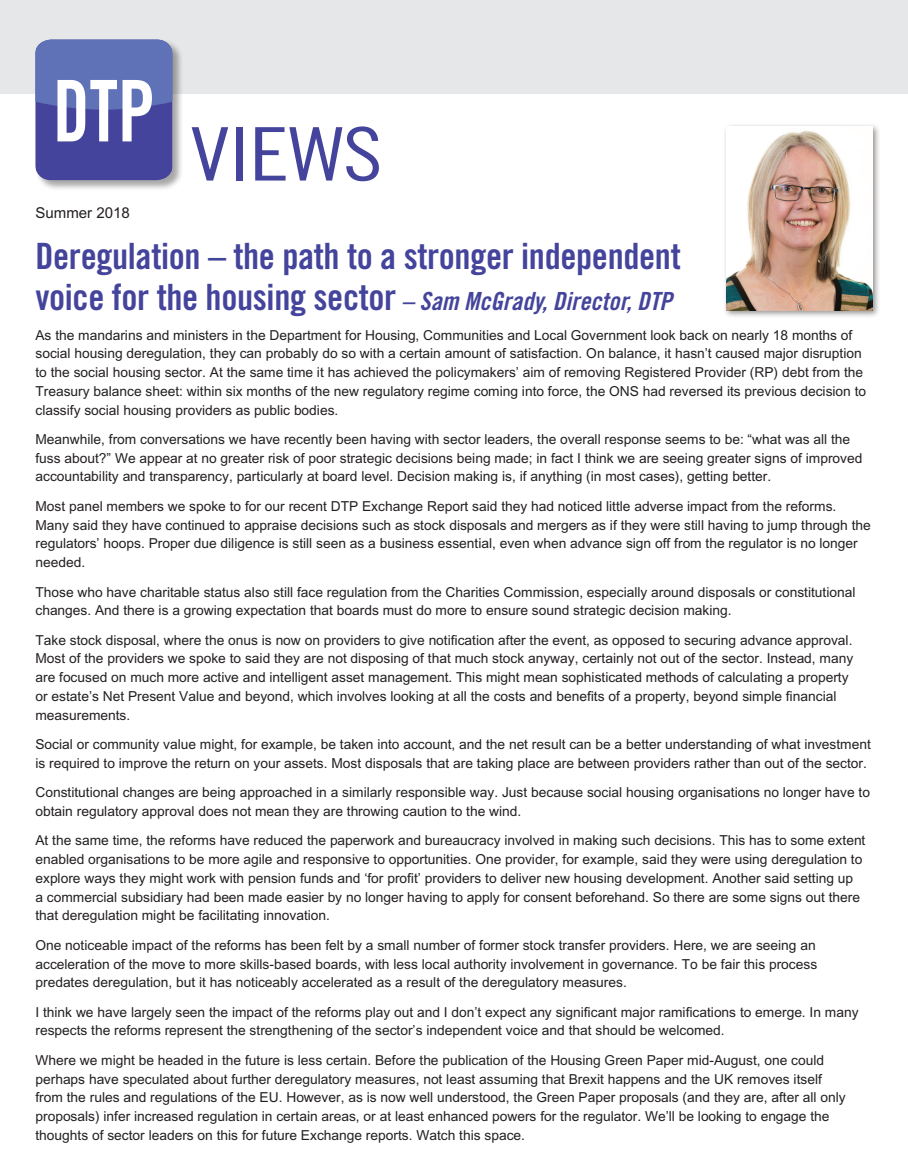
<style>
.page{position:relative;width:908px;height:1162px;background:#fff}
.page>*{position:absolute;margin:0;border:0;box-sizing:border-box;transform-origin:0 0}
.t1{font:73.88px "Trade Gothic Cond Eighteen";color:#44449c;scale:1.2 1}
.t2{font:36.25px/41.2px "Trade Gothic Bold Cond Twenty";letter-spacing:-.01em;color:#44449c}
.t3{font:15px "M Arial";color:#231f20}
.t4{font:13.75px/18.8px "M Arial";color:#231f20}
.s1{font-family:"Trade Gothic Bold Cond Twenty Obl";font-size:25px}
</style>
<div class="page">
<div style="left:0;top:0;width:907px;height:93px;background:#e6e7e9"></div>
<div style="left:34px;top:39px;width:149px;height:152px;background:#231f20;opacity:.4"></div>
<svg style="left:35px;top:40px;width:137px;height:140px;background:#6d74b6"></svg>
<div style="left:722px;top:123px;width:158px;height:195px;background:#231f20;opacity:.5"></div>
<img style="left:726px;top:127px;width:146px;height:183px">
<p class="t3" style="left:35px;top:204px;width:96px">Summer 2018</p>
<h1 class="t1" style="left:190px;top:110px;width:162px">VIEWS</h1>
<h2 class="t2" style="left:35px;top:235px;width:646px">Deregulation – the path to a stronger independent voice for the housing sector <span class="s1">– Sam McGrady, Director, DTP</span></h2>
<p class="t4" style="left:35px;top:325px;width:831px">As the mandarins and ministers in the Department for Housing, Communities and Local Government look back on nearly 18 months of social housing deregulation, they can probably do so with a certain amount of satisfaction. On balance, it hasn’t caused major disruption to the social housing sector. At the same time it has achieved the policymakers’ aim of removing Registered Provider (RP) debt from the Treasury balance sheet: within six months of the new regulatory regime coming into force, the ONS had reversed its previous decision to classify social housing providers as public bodies.</p>
<p class="t4" style="left:35px;top:430px;width:828px">Meanwhile, from conversations we have recently been having with sector leaders, the overall response seems to be: “what was all the fuss about?” We appear at no greater risk of poor strategic decisions being made; in fact I think we are seeing greater signs of improved accountability and transparency, particularly at board level. Decision making is, if anything (in most cases), getting better.</p>
<p class="t4" style="left:35px;top:497px;width:836px">Most panel members we spoke to for our recent DTP Exchange Report said they had noticed little adverse impact from the reforms.<br>Many said they have continued to appraise decisions such as stock disposals and mergers as if they were still having to jump through the regulators’ hoops. Proper due diligence is still seen as a business essential, even when advance sign off from the regulator is no longer needed.</p>
<p class="t4" style="left:35px;top:582px;width:821px">Those who have charitable status also still face regulation from the Charities Commission, especially around disposals or constitutional changes. And there is a growing expectation that boards must do more to ensure sound strategic decision making.</p>
<p class="t4" style="left:35px;top:630px;width:818px">Take stock disposal, where the onus is now on providers to give notification after the event, as opposed to securing advance approval.<br>Most of the providers we spoke to said they are not disposing of that much stock anyway, certainly not out of the sector. Instead, many are focused on much more active and intelligent asset management. This might mean sophisticated methods of calculating a property or estate’s Net Present Value and beyond, which involves looking at all the costs and benefits of a property, beyond simple financial measurements.</p>
<p class="t4" style="left:35px;top:735px;width:836px">Social or community value might, for example, be taken into account, and the net result can be a better understanding of what investment is required to improve the return on your assets. Most disposals that are taking place are between providers rather than out of the sector.</p>
<p class="t4" style="left:35px;top:783px;width:835px">Constitutional changes are being approached in a similarly responsible way. Just because social housing organisations no longer have to obtain regulatory approval does not mean they are throwing caution to the wind.</p>
<p class="t4" style="left:35px;top:831px;width:831px">At the same time, the reforms have reduced the paperwork and bureaucracy involved in making such decisions. This has to some extent enabled organisations to be more agile and responsive to opportunities. One provider, for example, said they were using deregulation to explore ways they might work with pension funds and ‘for profit’ providers to deliver new housing development. Another said setting up<br>a commercial subsidiary had been made easier by no longer having to apply for consent beforehand. So there are some signs out there that deregulation might be facilitating innovation.</p>
<p class="t4" style="left:35px;top:935px;width:782px;text-align:justify">One noticeable impact of the reforms has been felt by a small number of former stock transfer providers. Here, we are seeing an acceleration of the move to more skills-based boards, with less local authority involvement in governance. To be fair this process predates deregulation, but it has noticeably accelerated as a result of the deregulatory measures.</p>
<p class="t4" style="left:35px;top:1002px;width:824px">I think we have largely seen the impact of the reforms play out and I don’t expect any significant major ramifications to emerge. In many respects the reforms represent the strengthening of the sector’s independent voice and that should be welcomed.</p>
<p class="t4" style="left:35px;top:1050px;width:811px">Where we might be headed in the future is less certain. Before the publication of the Housing Green Paper mid-August, one could perhaps have speculated about further deregulatory measures, not least assuming that Brexit happens and the UK removes itself from the rules and regulations of the EU. However, as is now well understood, the Green Paper proposals (and they are, after all only proposals) infer increased regulation in certain areas, or at least enhanced powers for the regulator. We’ll be looking to engage the thoughts of sector leaders on this for future Exchange reports. Watch this space.</p>
</div>
